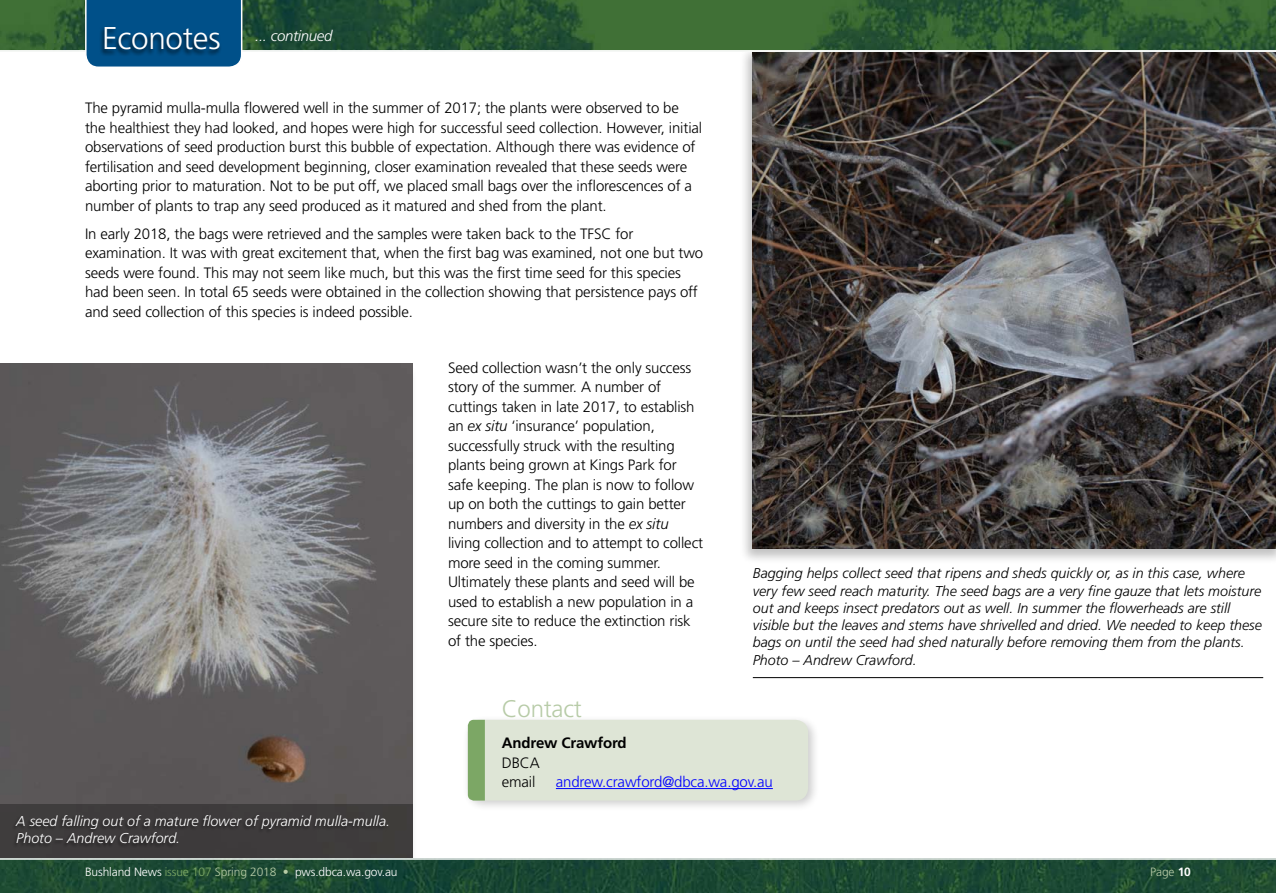
<style>
.page{position:relative;width:1276px;height:893px;background:#fff}
.page>*{position:absolute;margin:0;border:0;box-sizing:border-box;transform-origin:0 0}
.t1{font:300 24px "Frutiger";letter-spacing:-.01em;color:#b7cba7}
.t2{font:300 15px/19.5px "Frutiger";letter-spacing:-.01em;color:#000}
.t3{font:300 15px "Frutiger";letter-spacing:-.01em;color:#00f}
.t4{font:italic 300 15px "Frutiger";letter-spacing:-.02em;color:#fff}
.t5{font:700 15px "Frutiger";letter-spacing:-.01em;color:#000}
.t6{font:italic 300 14.25px/17.2px "Frutiger";color:#000}
.t7{font:italic 300 14.25px/17.2px "Frutiger";color:#fff}
.t8{font:300 12px "Frutiger";letter-spacing:-.01em;color:#fff}
.t9{font:300 12px "Frutiger";color:#b7cba7}
.s1{font-style:normal;font-size:31.5px}
.s2{font-style:italic}
.s3{color:#7ca765}
.s4{color:#b7cba7}
.s5{font-weight:700;color:#fff}
</style>
<div class="page">
<div style="left:462px;top:714px;width:357px;height:98px;background:#000;opacity:.2"></div>
<div style="left:468px;top:720px;width:340px;height:81px;background:#dee5d6;border-radius:13px"></div>
<svg style="left:468px;top:720px;width:17px;height:81px"></svg>
<hr style="left:556px;top:788px;width:217px;height:1px;background:#00f">
<div style="left:739px;top:46px;width:537px;height:519px;background:#000;opacity:.25"></div>
<img style="left:753px;top:52px;width:523px;height:496px">
<hr style="left:753px;top:677px;width:510px;height:1px;background:#000">
<img style="left:0;top:364px;width:413px;height:441px">
<div style="left:0;top:805px;width:413px;height:54px;background:#3e3b3c"></div>
<img style="left:0;top:860px;width:1276px;height:33px">
<hr style="left:0;top:858px;width:1276px;height:2px;background:#fff">
<img style="left:0;top:0;width:1276px;height:50px">
<hr style="left:0;top:50px;width:1276px;height:2px;background:#fff">
<svg style="left:84px;top:0;width:159px;height:67px;background:#0d588e"></svg>
<div style="left:99px;top:26px;width:122px;height:30px;background:#000;opacity:.75"></div>
<p class="t4" style="left:102px;top:27px;width:232px"><span class="s1">Econotes</span> ... continued</p>
<p class="t2" style="left:85px;top:99px;width:618px">The pyramid mulla-mulla flowered well in the summer of 2017; the plants were observed to be the healthiest they had looked, and hopes were high for successful seed collection. However, initial observations of seed production burst this bubble of expectation. Although there was evidence of fertilisation and seed development beginning, closer examination revealed that these seeds were aborting prior to maturation. Not to be put off, we placed small bags over the inflorescences of a number of plants to trap any seed produced as it matured and shed from the plant.</p>
<p class="t2" style="left:85px;top:224px;width:619px">In early 2018, the bags were retrieved and the samples were taken back to the TFSC for examination. It was with great excitement that, when the first bag was examined, not one but two seeds were found. This may not seem like much, but this was the first time seed for this species had been seen. In total 65 seeds were obtained in the collection showing that persistence pays off and seed collection of this species is indeed possible.</p>
<p class="t2" style="left:448px;top:358px;width:257px">Seed collection wasn’t the only success story of the summer. A number of cuttings taken in late 2017, to establish an <span class="s2">ex situ</span> ‘insurance’ population, successfully struck with the resulting plants being grown at Kings Park for safe keeping. The plan is now to follow up on both the cuttings to gain better numbers and diversity in the <span class="s2">ex situ </span>living collection and to attempt to collect more seed in the coming summer.<br>Ultimately these plants and seed will be used to establish a new population in a secure site to reduce the extinction risk of the species.</p>
<h1 class="t1" style="left:502px;top:695px;width:81px">Contact</h1>
<p class="t6" style="left:753px;top:565px;width:510px">Bagging helps collect seed that ripens and sheds quickly or, as in this case, where very few seed reach maturity. The seed bags are a very fine gauze that lets moisture out and keeps insect predators out as well. In summer the flowerheads are still visible but the leaves and stems have shrivelled and dried. We needed to keep these bags on until the seed had shed naturally before removing them from the plants.<br>Photo – Andrew Crawford.</p>
<p class="t7" style="left:16px;top:813px;width:375px">A seed falling out of a mature flower of pyramid mulla-mulla.<br>Photo – Andrew Crawford.</p>
<p class="t5" style="left:502px;top:734px;width:126px">Andrew Crawford</p>
<p class="t2" style="left:502px;top:753px;width:39px">DBCA email</p>
<p class="t3" style="left:556px;top:773px;width:218px">andrew.crawford@dbca.wa.gov.au</p>
<p class="t8" style="left:85px;top:865px;width:314px">Bushland News <span class="s3">issue 107</span> <span class="s4">Spring 2018 •</span> pws.dbca.wa.gov.au</p>
<p class="t9" style="left:1150px;top:865px;width:42px">Page <span class="s5">10</span></p>
</div>
